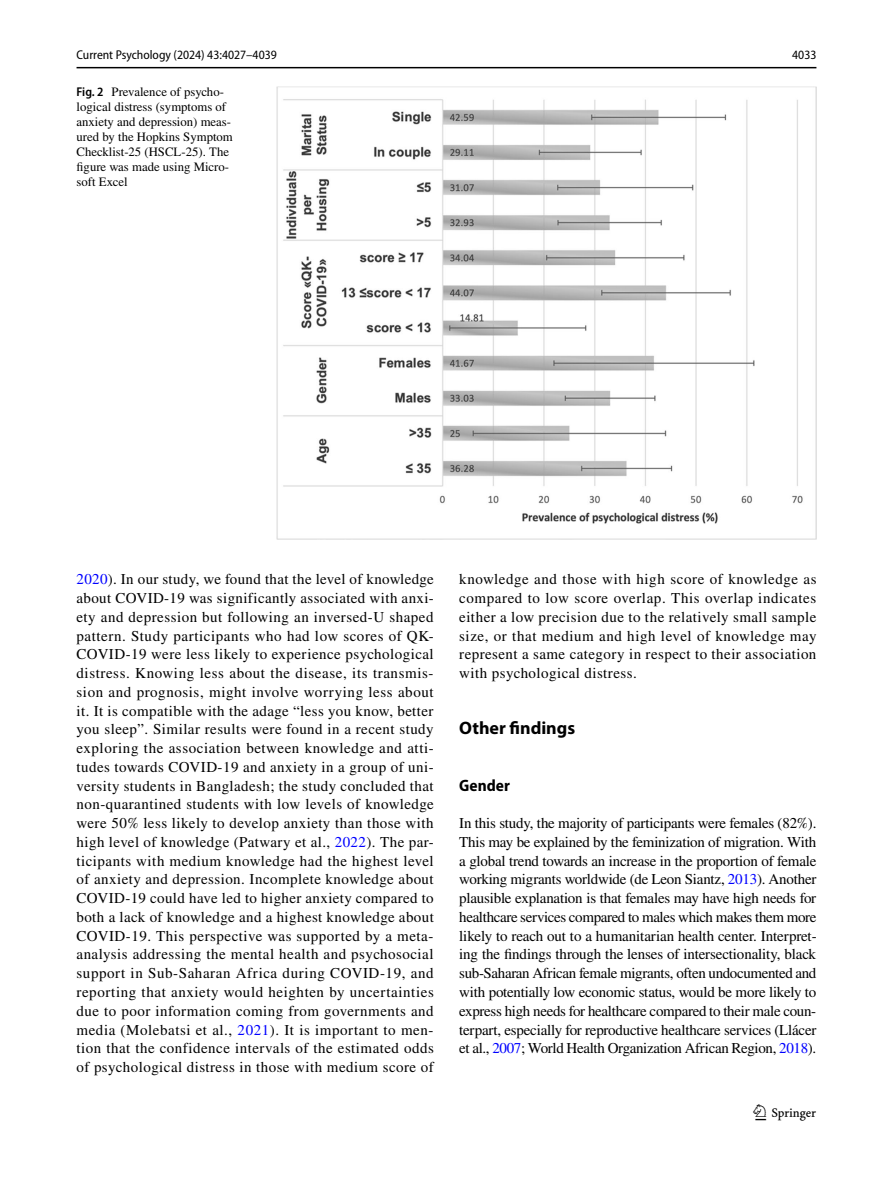
<style>
.page{position:relative;width:893px;height:1187px;background:#fff}
.page>*{position:absolute;margin:0;border:0;box-sizing:border-box;transform-origin:0 0}
.t1{font:22.5px "Springnew Regular 3";color:#000}
.t2{font:700 18px "Myriad Pro";color:#000}
.t3{font:700 semi-condensed 16.5px "Myriad Pro";color:#000}
.t4{font:15px/18.8px "STIX";letter-spacing:.03em;color:#000;text-align:justify}
.t5{font:12.75px/15px "STIX";color:#000}
.t6{font:semi-condensed 12.75px "Myriad Pro";color:#000}
.s1{font-family:"Myriad Pro";font-weight:600;font-stretch:semi-condensed}
.s2{color:#00f}
</style>
<div class="page">
<hr style="left:77px;top:67px;width:739px;height:1px;background:#000">
<img style="left:276px;top:87px;width:540px;height:452px">
<p class="t6" style="left:77px;top:48px;width:202px">Current Psychology (2024) 43:4027–4039</p>
<p class="t6" style="left:792px;top:48px;width:26px">4033</p>
<p class="t5" style="left:77px;top:85px;width:158px"><span class="s1">Fig. 2</span> Prevalence of psycho&shy;logical distress (symptoms of anxiety and depression) meas&shy;ured by the Hopkins Symptom<br>Checklist-25 (HSCL-25). The figure was made using Micro&shy;soft Excel</p>
<p class="t4" style="left:77px;top:571px;width:359px"><span class="s2">2020</span>). In our study, we found that the level of knowledge about COVID-19 was significantly associated with anxi&shy;ety and depression but following an inversed-U shaped pattern. Study participants who had low scores of QK-COVID-19 were less likely to experience psychological distress. Knowing less about the disease, its transmis&shy;sion and prognosis, might involve worrying less about it. It is compatible with the adage “less you know, better you sleep”. Similar results were found in a recent study exploring the association between knowledge and atti&shy;tudes towards COVID-19 and anxiety in a group of uni&shy;versity students in Bangladesh; the study concluded that non-quarantined students with low levels of knowledge were 50% less likely to develop anxiety than those with high level of knowledge (Patwary et al., <span class="s2">2022</span>). The par&shy;ticipants with medium knowledge had the highest level of anxiety and depression. Incomplete knowledge about COVID-19 could have led to higher anxiety compared to both a lack of knowledge and a highest knowledge about COVID-19. This perspective was supported by a meta&shy;analysis addressing the mental health and psychosocial support in Sub-Saharan Africa during COVID-19, and reporting that anxiety would heighten by uncertainties due to poor information coming from governments and media (Molebatsi et al., <span class="s2">2021</span>). It is important to men&shy;tion that the confidence intervals of the estimated odds of psychological distress in those with medium score of</p>
<p class="t4" style="left:459px;top:571px;width:359px">knowledge and those with high score of knowledge as compared to low score overlap. This overlap indicates either a low precision due to the relatively small sample size, or that medium and high level of knowledge may represent a same category in respect to their association with psychological distress.</p>
<p class="t2" style="left:459px;top:716px;width:117px">Other findings</p>
<p class="t3" style="left:459px;top:775px;width:52px">Gender</p>
<p class="t4" style="left:459px;top:814px;width:359px">In this study, the majority of participants were females (82%).<br>This may be explained by the feminization of migration. With a global trend towards an increase in the proportion of female working migrants worldwide (de Leon Siantz, <span class="s2">2013</span>). Another plausible explanation is that females may have high needs for healthcare services compared to males which makes them more likely to reach out to a humanitarian health center. Interpret&shy;ing the findings through the lenses of intersectionality, black sub-Saharan African female migrants, often undocumented and with potentially low economic status, would be more likely to express high needs for healthcare compared to their male coun&shy;terpart, especially for reproductive healthcare services (Llácer et al., <span class="s2">2007</span>; World Health Organization African Region, <span class="s2">2018</span>).</p>
<h1 class="t1" style="left:755px;top:1104px;width:62px">1 3</h1>
</div>
